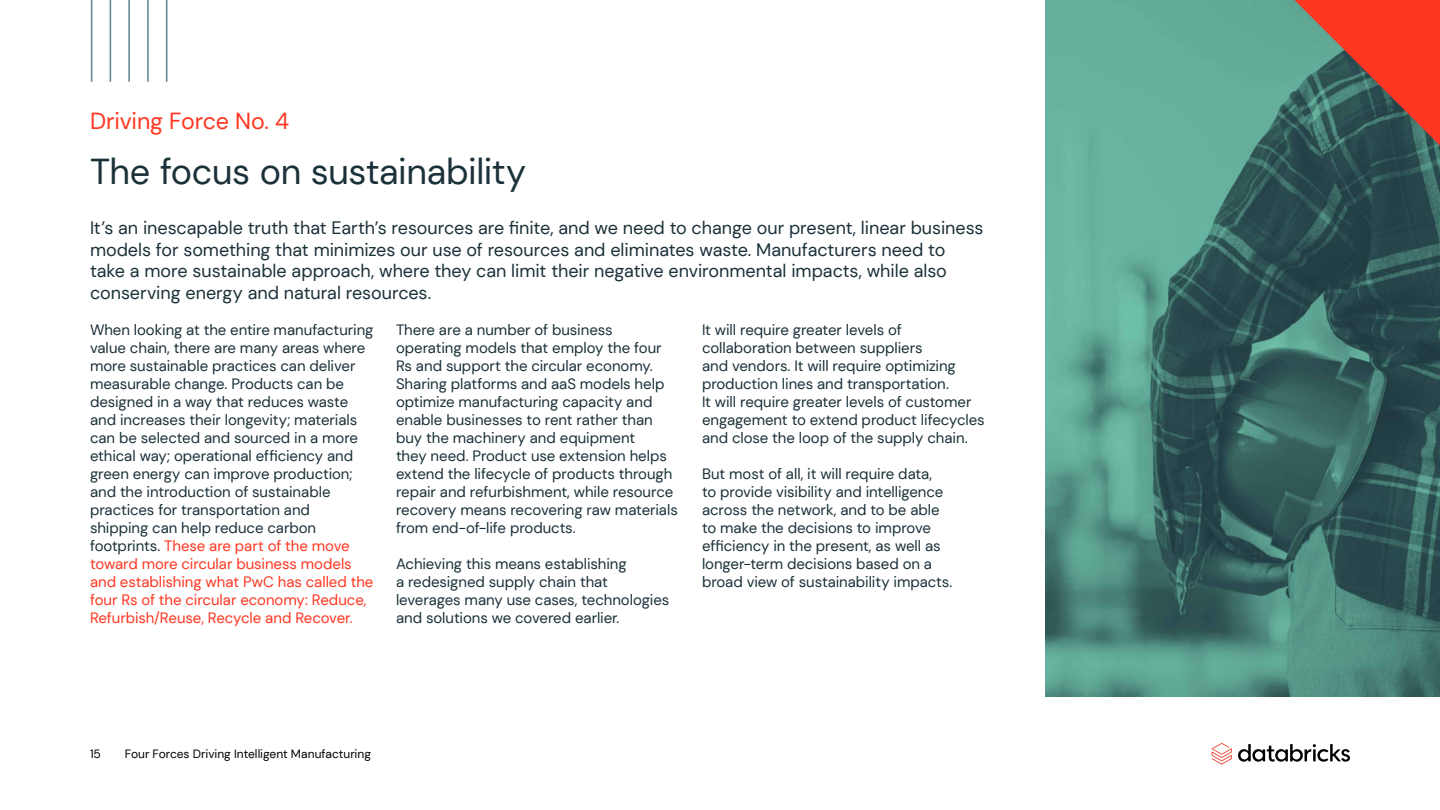
<style>
.page{position:relative;width:1440px;height:810px;background:#fff}
.page>*{position:absolute;margin:0;border:0;box-sizing:border-box;transform-origin:0 0}
.t1{font:36px "DM Sans";letter-spacing:-.01em;color:#1b3139}
.t2{font:23.25px "DM Sans";letter-spacing:-.01em;color:#ff3621}
.t3{font:18px/21.6px "DM Sans";letter-spacing:-.005em;color:#1b3139}
.t4{font:15px/18px "DM Sans";letter-spacing:-.005em;color:#1b3139}
.t5{font:12px "DM Sans";color:#000}
.s1{color:#ff3621}
</style>
<div class="page">
<hr style="left:128px;top:0;width:2px;height:82px;background:#618794">
<hr style="left:110px;top:0;width:1px;height:82px;background:#618794">
<hr style="left:147px;top:0;width:2px;height:82px;background:#618794">
<hr style="left:166px;top:0;width:1px;height:82px;background:#618794">
<hr style="left:91px;top:0;width:1px;height:82px;background:#618794">
<img style="left:1046px;top:0;width:394px;height:697px">
<svg style="left:1295px;top:0;width:145px;height:146px;background:#9c5346"></svg>
<svg style="left:1238px;top:744px;width:112px;height:18px"></svg>
<svg style="left:1212px;top:743px;width:20px;height:22px"></svg>
<h2 class="t2" style="left:90px;top:106px;width:201px">Driving Force No. 4</h2>
<h1 class="t1" style="left:90px;top:149px;width:438px">The focus on sustainability</h1>
<p class="t3" style="left:90px;top:217px;width:895px">It’s an inescapable truth that Earth’s resources are finite, and we need to change our present, linear business models for something that minimizes our use of resources and eliminates waste. Manufacturers need to take a more sustainable approach, where they can limit their negative environmental impacts, while also conserving energy and natural resources.</p>
<p class="t4" style="left:90px;top:321px;width:285px">When looking at the entire manufacturing value chain, there are many areas where more sustainable practices can deliver measurable change. Products can be designed in a way that reduces waste and increases their longevity; materials can be selected and sourced in a more ethical way; operational efficiency and green energy can improve production; and the introduction of sustainable practices for transportation and<br>shipping can help reduce carbon footprints. <span class="s1">These are part of the move toward more circular business models and establishing what PwC has called the four Rs of the circular economy: Reduce, Refurbish/Reuse, Recycle and Recover.</span></p>
<p class="t4" style="left:396px;top:321px;width:283px">There are a number of business operating models that employ the four Rs and support the circular economy.<br>Sharing platforms and aaS models help optimize manufacturing capacity and enable businesses to rent rather than buy the machinery and equipment<br>they need. Product use extension helps extend the lifecycle of products through repair and refurbishment, while resource recovery means recovering raw materials from end-of-life products.</p>
<p class="t4" style="left:702px;top:321px;width:284px">It will require greater levels of collaboration between suppliers<br>and vendors. It will require optimizing production lines and transportation.<br>It will require greater levels of customer engagement to extend product lifecycles and close the loop of the supply chain.</p>
<p class="t4" style="left:702px;top:465px;width:252px">But most of all, it will require data,<br>to provide visibility and intelligence across the network, and to be able to make the decisions to improve efficiency in the present, as well as longer-term decisions based on a broad view of sustainability impacts.</p>
<p class="t4" style="left:396px;top:555px;width:275px">Achieving this means establishing<br>a redesigned supply chain that leverages many use cases, technologies and solutions we covered earlier.</p>
<p class="t5" style="left:90px;top:746px;width:12px">15</p>
<p class="t5" style="left:125px;top:746px;width:248px">Four Forces Driving Intelligent Manufacturing</p>
</div>
